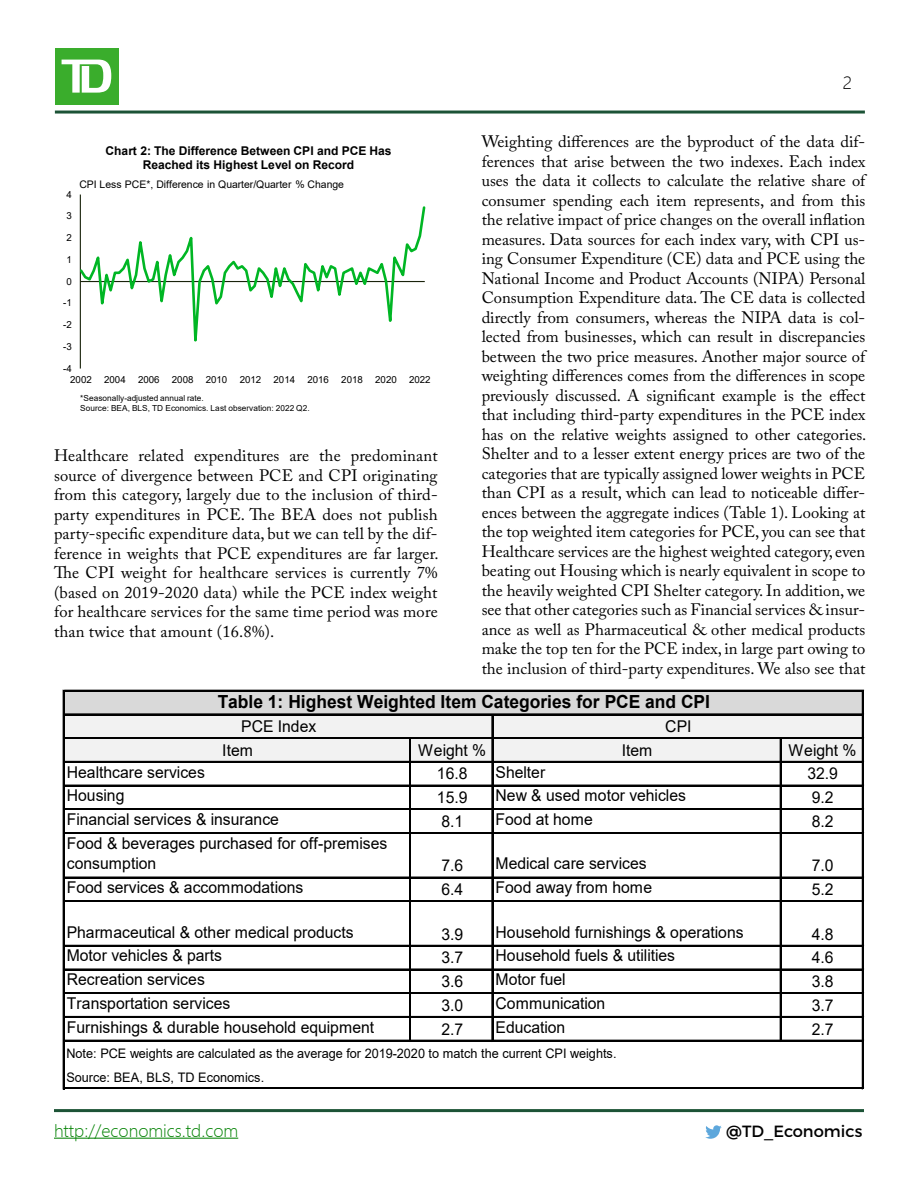
<style>
.page{position:relative;width:918px;height:1188px;background:#fff}
.page>*{position:absolute;margin:0;border:0;box-sizing:border-box;transform-origin:0 0}
.t1{font:700 18px "Arial";color:#000}
.t2{font:18px "Webly Sleek UI Light";color:#038203}
.t3{font:18px "Webly Sleek UI Light";color:#000}
.Paragraph{font:16.5px/19.5px "Adobe Caslon Pro";letter-spacing:.01em;color:#000;text-align:justify}
.t4{font:16.2px/20.2px "Arial";color:#000}
.t5{font:16.2px "Montserrat";color:#000}
.t6{font:13.2px/23.7px "Arial";letter-spacing:-.005em;color:#000}
.t7{font:700 12px/13.6px "Arial";letter-spacing:-.005em;color:#000;text-align:center}
.t8{font:10.5px "Arial";letter-spacing:-.005em;color:#000}
.t9{font:9.75px "Arial";color:#000}
.t10{font:8.25px/9.6px "Arial";letter-spacing:.01em;color:#000}
</style>
<div class="page">
<hr style="left:55px;top:111px;width:810px;height:3px;background:#1c5336">
<div style="left:55px;top:48px;width:63px;height:57px;background:#3aad2c"></div>
<svg style="left:62px;top:60px;width:49px;height:33px"></svg>
<svg style="left:705px;top:1125px;width:17px;height:14px"></svg>
<hr style="left:54px;top:1138px;width:184px;height:1px;background:#038203">
<hr style="left:54px;top:1109px;width:810px;height:3px;background:#1c5336">
<hr style="left:80px;top:195px;width:1px;height:174px;background:#1a230b">
<svg style="left:80px;top:205px;width:346px;height:164px"></svg>
<div style="left:65px;top:692px;width:798px;height:23px;background:#d9d9d9"></div>
<div style="left:65px;top:715px;width:798px;height:47px;background:#f2f2f2"></div>
<hr style="left:63px;top:690px;width:2px;height:399px;background:#000">
<hr style="left:862px;top:692px;width:2px;height:397px;background:#000">
<hr style="left:492px;top:715px;width:1px;height:327px;background:#000">
<hr style="left:410px;top:739px;width:1px;height:303px;background:#000">
<hr style="left:780px;top:739px;width:2px;height:303px;background:#000">
<hr style="left:65px;top:690px;width:799px;height:2px;background:#000">
<hr style="left:65px;top:714px;width:799px;height:1px;background:#000">
<hr style="left:65px;top:737px;width:799px;height:1px;background:#000">
<hr style="left:65px;top:738px;width:799px;height:1px;background:#000">
<hr style="left:65px;top:761px;width:799px;height:2px;background:#000">
<hr style="left:65px;top:785px;width:799px;height:2px;background:#000">
<hr style="left:65px;top:809px;width:799px;height:1px;background:#000">
<hr style="left:65px;top:832px;width:799px;height:2px;background:#000">
<hr style="left:65px;top:877px;width:799px;height:2px;background:#000">
<hr style="left:65px;top:900px;width:799px;height:1px;background:#000">
<hr style="left:65px;top:901px;width:799px;height:1px;background:#000">
<hr style="left:65px;top:945px;width:799px;height:2px;background:#000">
<hr style="left:65px;top:969px;width:799px;height:1px;background:#000">
<hr style="left:65px;top:992px;width:799px;height:1px;background:#000">
<hr style="left:65px;top:993px;width:799px;height:1px;background:#000">
<hr style="left:65px;top:1016px;width:799px;height:2px;background:#000">
<hr style="left:65px;top:1040px;width:799px;height:2px;background:#000">
<hr style="left:65px;top:1087px;width:799px;height:1px;background:#000">
<hr style="left:65px;top:1088px;width:799px;height:1px;background:#000">
<p class="t9" style="left:67px;top:188px;width:7px">4</p>
<p class="t9" style="left:67px;top:209px;width:7px">3</p>
<p class="t9" style="left:67px;top:231px;width:7px">2</p>
<p class="t9" style="left:67px;top:253px;width:7px">1</p>
<p class="t9" style="left:67px;top:275px;width:7px">0</p>
<p class="t9" style="left:63px;top:296px;width:10px">-1</p>
<p class="t9" style="left:63px;top:318px;width:10px">-2</p>
<p class="t9" style="left:63px;top:340px;width:10px">-3</p>
<p class="t9" style="left:63px;top:362px;width:10px">-4</p>
<p class="t7" style="left:106px;top:144px;width:287px">Chart 2: The Difference Between CPI and PCE Has<br>Reached its Highest Level on Record</p>
<p class="t8" style="left:79px;top:177px;width:266px">CPI Less PCE*, Difference in Quarter/Quarter % Change</p>
<p class="t9" style="left:70px;top:373px;width:23px">2002</p>
<p class="t9" style="left:104px;top:373px;width:23px">2004</p>
<p class="t9" style="left:138px;top:373px;width:23px">2006</p>
<p class="t9" style="left:172px;top:373px;width:23px">2008</p>
<p class="t9" style="left:206px;top:373px;width:23px">2010</p>
<p class="t9" style="left:240px;top:373px;width:23px">2012</p>
<p class="t9" style="left:274px;top:373px;width:23px">2014</p>
<p class="t9" style="left:307px;top:373px;width:23px">2016</p>
<p class="t9" style="left:341px;top:373px;width:23px">2018</p>
<p class="t9" style="left:375px;top:373px;width:23px">2020</p>
<p class="t9" style="left:409px;top:373px;width:23px">2022</p>
<p class="t10" style="left:80px;top:393px;width:231px">*Seasonally-adjusted annual rate.<br>Source: BEA, BLS, TD Economics. Last observation: 2022 Q2.</p>
<p class="Paragraph" style="left:54px;top:446px;width:386px">Healthcare related expenditures are the predominant source of divergence between PCE and CPI originating from this category, largely due to the inclusion of third&shy;party expenditures in PCE. The BEA does not publish party-specific expenditure data, but we can tell by the dif&shy;ference in weights that PCE expenditures are far larger.<br>The CPI weight for healthcare services is currently 7% (based on 2019-2020 data) while the PCE index weight for healthcare services for the same time period was more than twice that amount (16.8%).</p>
<p class="t3" style="left:843px;top:72px;width:11px">2</p>
<p class="Paragraph" style="left:482px;top:132px;width:386px">Weighting differences are the byproduct of the data dif&shy;ferences that arise between the two indexes. Each index uses the data it collects to calculate the relative share of consumer spending each item represents, and from this the relative impact of price changes on the overall inflation measures. Data sources for each index vary, with CPI us&shy;ing Consumer Expenditure (CE) data and PCE using the National Income and Product Accounts (NIPA) Personal Consumption Expenditure data. The CE data is collected directly from consumers, whereas the NIPA data is col&shy;lected from businesses, which can result in discrepancies between the two price measures. Another major source of weighting differences comes from the differences in scope previously discussed. A significant example is the effect that including third-party expenditures in the PCE index has on the relative weights assigned to other categories.<br>Shelter and to a lesser extent energy prices are two of the categories that are typically assigned lower weights in PCE than CPI as a result, which can lead to noticeable differ&shy;ences between the aggregate indices (Table 1). Looking at the top weighted item categories for PCE, you can see that Healthcare services are the highest weighted category, even beating out Housing which is nearly equivalent in scope to the heavily weighted CPI Shelter category. In addition, we see that other categories such as Financial services &amp; insur&shy;ance as well as Pharmaceutical &amp; other medical products make the top ten for the PCE index, in large part owing to the inclusion of third-party expenditures. We also see that</p>
<p class="t1" style="left:218px;top:689px;width:494px">Table 1: Highest Weighted Item Categories for PCE and CPI</p>
<p class="t4" style="left:241px;top:716px;width:76px">PCE Index</p>
<p class="t4" style="left:665px;top:716px;width:28px">CPI</p>
<p class="t4" style="left:222px;top:740px;width:32px">Item</p>
<p class="t4" style="left:418px;top:740px;width:70px">Weight %</p>
<p class="t4" style="left:622px;top:740px;width:32px">Item</p>
<p class="t4" style="left:789px;top:740px;width:70px">Weight %</p>
<p class="t4" style="left:67px;top:762px;width:140px">Healthcare services</p>
<p class="t4" style="left:437px;top:764px;width:32px">16.8</p>
<p class="t4" style="left:496px;top:762px;width:51px">Shelter</p>
<p class="t4" style="left:807px;top:764px;width:32px">32.9</p>
<p class="t4" style="left:67px;top:785px;width:59px">Housing</p>
<p class="t4" style="left:437px;top:787px;width:32px">15.9</p>
<p class="t4" style="left:496px;top:785px;width:192px">New &amp; used motor vehicles</p>
<p class="t4" style="left:812px;top:787px;width:23px">9.2</p>
<p class="t4" style="left:67px;top:809px;width:214px">Financial services &amp; insurance</p>
<p class="t4" style="left:441px;top:811px;width:23px">8.1</p>
<p class="t4" style="left:496px;top:809px;width:99px">Food at home</p>
<p class="t4" style="left:812px;top:811px;width:23px">8.2</p>
<p class="t4" style="left:67px;top:833px;width:322px">Food &amp; beverages purchased for off-premises consumption</p>
<p class="t4" style="left:441px;top:856px;width:23px">7.6</p>
<p class="t4" style="left:496px;top:854px;width:153px">Medical care services</p>
<p class="t4" style="left:812px;top:856px;width:23px">7.0</p>
<p class="t4" style="left:67px;top:877px;width:238px">Food services &amp; accommodations</p>
<p class="t4" style="left:441px;top:879px;width:23px">6.4</p>
<p class="t4" style="left:496px;top:877px;width:158px">Food away from home</p>
<p class="t4" style="left:812px;top:879px;width:23px">5.2</p>
<p class="t4" style="left:67px;top:922px;width:288px">Pharmaceutical &amp; other medical products</p>
<p class="t4" style="left:441px;top:924px;width:23px">3.9</p>
<p class="t4" style="left:496px;top:922px;width:250px">Household furnishings &amp; operations</p>
<p class="t4" style="left:812px;top:924px;width:23px">4.8</p>
<p class="t4" style="left:67px;top:946px;width:157px">Motor vehicles &amp; parts</p>
<p class="t4" style="left:441px;top:947px;width:23px">3.7</p>
<p class="t4" style="left:496px;top:946px;width:181px">Household fuels &amp; utilities</p>
<p class="t4" style="left:812px;top:947px;width:23px">4.6</p>
<p class="t4" style="left:67px;top:969px;width:140px">Recreation services</p>
<p class="t4" style="left:441px;top:971px;width:23px">3.6</p>
<p class="t4" style="left:496px;top:969px;width:72px">Motor fuel</p>
<p class="t4" style="left:812px;top:971px;width:23px">3.8</p>
<p class="t4" style="left:67px;top:993px;width:165px">Transportation services</p>
<p class="t4" style="left:441px;top:995px;width:23px">3.0</p>
<p class="t4" style="left:496px;top:993px;width:111px">Communication</p>
<p class="t4" style="left:812px;top:995px;width:23px">3.7</p>
<p class="t4" style="left:67px;top:1017px;width:309px">Furnishings &amp; durable household equipment</p>
<p class="t4" style="left:441px;top:1019px;width:23px">2.7</p>
<p class="t4" style="left:496px;top:1017px;width:71px">Education</p>
<p class="t4" style="left:812px;top:1019px;width:23px">2.7</p>
<p class="t6" style="left:66px;top:1042px;width:552px">Note: PCE weights are calculated as the average for 2019-2020 to match the current CPI weights.<br>Source: BEA, BLS, TD Economics.</p>
<p class="t2" style="left:54px;top:1120px;width:186px">http://economics.td.com</p>
<p class="t5" style="left:726px;top:1121px;width:138px">@TD_Economics</p>
</div>
